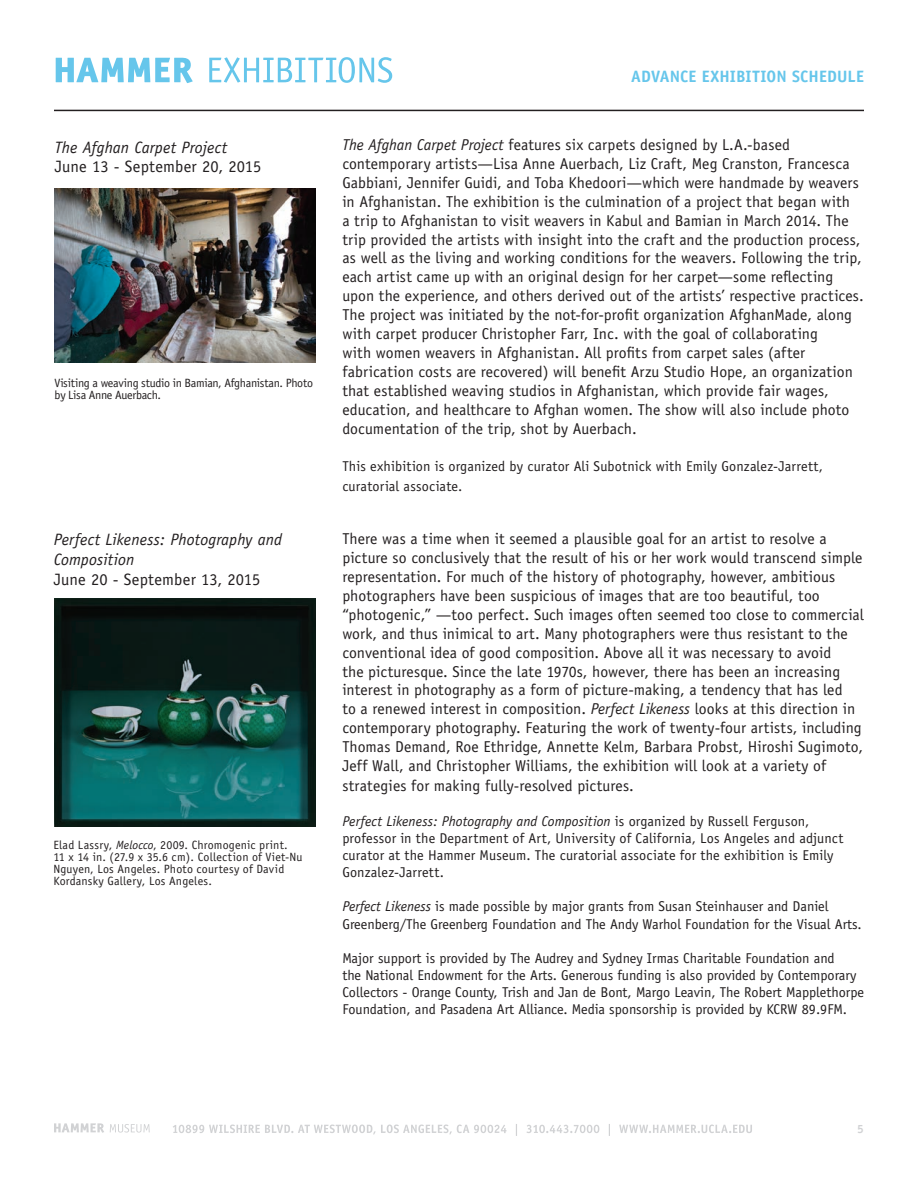
<style>
.page{position:relative;width:918px;height:1188px;background:#fff}
.page>*{position:absolute;margin:0;border:0;box-sizing:border-box;transform-origin:0 0}
.t1{font:italic 16.5px/19.8px "Officina Sans";letter-spacing:.005em;color:#231f20}
.t2{font:16.5px "Officina Sans";letter-spacing:.005em;color:#231f20}
.t3{font:700 16.5px "Officina Sans";letter-spacing:.01em;color:#66c6eb}
.t4{font:15.75px/18.9px "Officina Sans";letter-spacing:.005em;color:#231f20}
.t5{font:14.25px/17.1px "Officina Sans";color:#231f20}
.t6{font:12px/12px "Officina Sans";letter-spacing:.01em;color:#231f20}
.t7{font:12px/12px "Officina Sans";letter-spacing:-.025em;color:#231f20}
.t8{font:700 12px "Officina Sans";color:#d1d2d4}
.s1{font-style:italic}
</style>
<div class="page">
<svg style="left:54px;top:1123px;width:96px;height:10px"></svg>
<svg style="left:173px;top:1124px;width:579px;height:12px"></svg>
<hr style="left:54px;top:110px;width:810px;height:1px;background:#231f20">
<svg style="left:56px;top:57px;width:336px;height:26px"></svg>
<img style="left:54px;top:188px;width:261px;height:174px">
<img style="left:54px;top:599px;width:261px;height:227px">
<p class="t1" style="left:55px;top:137px;width:174px">The Afghan Carpet Project</p>
<p class="t2" style="left:55px;top:157px;width:208px">June 13 - September 20, 2015</p>
<p class="t7" style="left:55px;top:377px;width:260px">Visiting a weaving studio in Bamian, Afghanistan. Photo by Lisa Anne Auerbach.</p>
<p class="t1" style="left:54px;top:530px;width:230px">Perfect Likeness: Photography and<br>Composition</p>
<p class="t2" style="left:54px;top:570px;width:208px">June 20 - September 13, 2015</p>
<p class="t6" style="left:53px;top:838px;width:251px">Elad Lassry, <span class="s1">Melocco</span>, 2009. Chromogenic print.<br>11 x 14 in. (27.9 x 35.6 cm). Collection of Viet-Nu Nguyen, Los Angeles. Photo courtesy of David Kordansky Gallery, Los Angeles.</p>
<p class="t3" style="left:631px;top:66px;width:234px">ADVANCE EXHIBITION SCHEDULE</p>
<p class="t4" style="left:342px;top:135px;width:523px"><span class="s1">The Afghan Carpet Project</span> features six carpets designed by L.A.-based contemporary artists—Lisa Anne Auerbach, Liz Craft, Meg Cranston, Francesca Gabbiani, Jennifer Guidi, and Toba Khedoori—which were handmade by weavers in Afghanistan. The exhibition is the culmination of a project that began with<br>a trip to Afghanistan to visit weavers in Kabul and Bamian in March 2014. The trip provided the artists with insight into the craft and the production process, as well as the living and working conditions for the weavers. Following the trip, each artist came up with an original design for her carpet—some reflecting upon the experience, and others derived out of the artists’ respective practices.<br>The project was initiated by the not-for-profit organization AfghanMade, along with carpet producer Christopher Farr, Inc. with the goal of collaborating<br>with women weavers in Afghanistan. All profits from carpet sales (after fabrication costs are recovered) will benefit Arzu Studio Hope, an organization that established weaving studios in Afghanistan, which provide fair wages, education, and healthcare to Afghan women. The show will also include photo documentation of the trip, shot by Auerbach.</p>
<p class="t5" style="left:342px;top:457px;width:482px;line-height:19.8px">This exhibition is organized by curator Ali Subotnick with Emily Gonzalez-Jarrett, curatorial associate.</p>
<p class="t4" style="left:342px;top:530px;width:523px">There was a time when it seemed a plausible goal for an artist to resolve a picture so conclusively that the result of his or her work would transcend simple representation. For much of the history of photography, however, ambitious photographers have been suspicious of images that are too beautiful, too “photogenic,” —too perfect. Such images often seemed too close to commercial work, and thus inimical to art. Many photographers were thus resistant to the conventional idea of good composition. Above all it was necessary to avoid<br>the picturesque. Since the late 1970s, however, there has been an increasing interest in photography as a form of picture-making, a tendency that has led<br>to a renewed interest in composition. <span class="s1">Perfect Likeness</span> looks at this direction in contemporary photography. Featuring the work of twenty-four artists, including Thomas Demand, Roe Ethridge, Annette Kelm, Barbara Probst, Hiroshi Sugimoto, Jeff Wall, and Christopher Williams, the exhibition will look at a variety of strategies for making fully-resolved pictures.</p>
<p class="t5" style="left:342px;top:813px;width:503px"><span class="s1">Perfect Likeness: Photography and Composition</span> is organized by Russell Ferguson, professor in the Department of Art, University of California, Los Angeles and adjunct curator at the Hammer Museum. The curatorial associate for the exhibition is Emily Gonzalez-Jarrett.</p>
<p class="t5" style="left:342px;top:898px;width:521px"><span class="s1">Perfect Likeness</span> is made possible by major grants from Susan Steinhauser and Daniel<br>Greenberg/The Greenberg Foundation and The Andy Warhol Foundation for the Visual Arts.</p>
<p class="t5" style="left:342px;top:949px;width:523px">Major support is provided by The Audrey and Sydney Irmas Charitable Foundation and<br>the National Endowment for the Arts. Generous funding is also provided by Contemporary Collectors - Orange County, Trish and Jan de Bont, Margo Leavin, The Robert Mapplethorpe Foundation, and Pasadena Art Alliance. Media sponsorship is provided by KCRW 89.9FM.</p>
<p class="t8" style="left:857px;top:1121px;width:8px">5</p>
</div>
